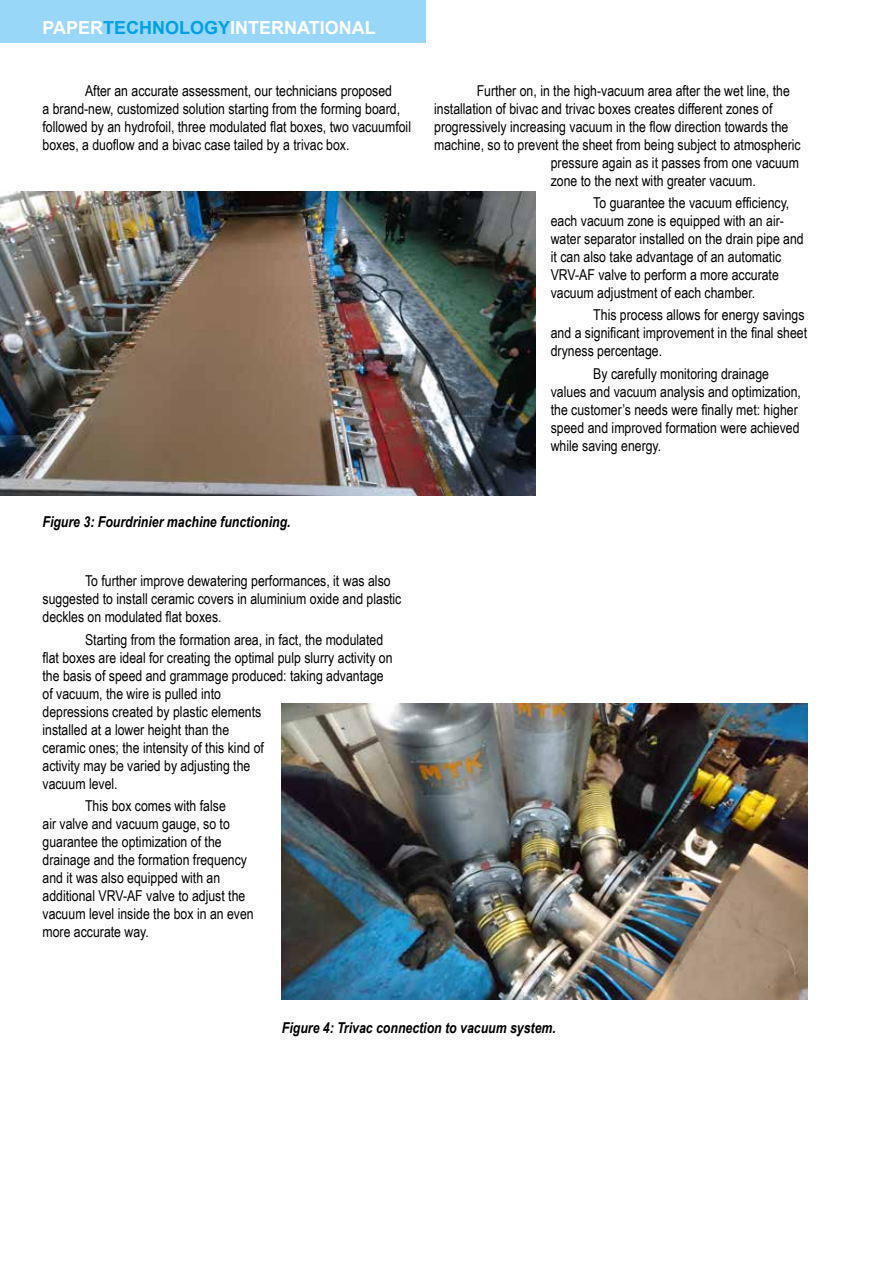
<style>
.page{position:relative;width:893px;height:1263px;background:#fff}
.page>*{position:absolute;margin:0;border:0;box-sizing:border-box;transform-origin:0 0}
.t1{font:700 18px "Arial";color:#fff}
.t2{font:15px/18px "Arial Narrow";color:#000}
.t3{font:italic 700 15px "Arial Narrow";color:#000}
.s1{color:#00a0e4}
</style>
<div class="page">
<div style="left:0;top:0;width:425px;height:43px;background:#98d7f7"></div>
<img style="left:0;top:192px;width:536px;height:303px">
<img style="left:282px;top:704px;width:526px;height:295px">
<p class="t1" style="left:43px;top:15px;width:335px">PAPER<span class="s1">TECHNOLOGY</span>INTERNATIONAL</p>
<p class="t2" style="left:43px;top:81px;width:370px;text-indent:43px">After an accurate assessment, our technicians proposed<br>a brand-new, customized solution starting from the forming board, followed by an hydrofoil, three modulated flat boxes, two vacuumfoil boxes, a duoflow and a bivac case tailed by a trivac box.</p>
<p class="t2" style="left:477px;top:81px;width:315px">Further on, in the high-vacuum area after the wet line, the</p>
<p class="t2" style="left:434px;top:99px;width:340px">installation of bivac and trivac boxes creates different zones of</p>
<p class="t2" style="left:434px;top:117px;width:356px">progressively increasing vacuum in the flow direction towards the</p>
<p class="t2" style="left:434px;top:135px;width:368px">machine, so to prevent the sheet from being subject to atmospheric</p>
<p class="t2" style="left:551px;top:153px;width:250px">pressure again as it passes from one vacuum</p>
<p class="t2" style="left:551px;top:171px;width:207px">zone to the next with greater vacuum.</p>
<p class="t2" style="left:551px;top:193px;width:254px;text-indent:43px">To guarantee the vacuum efficiency, each vacuum zone is equipped with an air&shy;water separator installed on the drain pipe and it can also take advantage of an automatic VRV-AF valve to perform a more accurate vacuum adjustment of each chamber.</p>
<p class="t2" style="left:551px;top:306px;width:258px;text-indent:43px">This process allows for energy savings and a significant improvement in the final sheet dryness percentage.</p>
<p class="t2" style="left:551px;top:364px;width:252px;text-indent:43px">By carefully monitoring drainage values and vacuum analysis and optimization, the customer’s needs were finally met: higher speed and improved formation were achieved while saving energy.</p>
<p class="t3" style="left:43px;top:510px;width:250px">Figure 3: Fourdrinier machine functioning.</p>
<p class="t2" style="left:43px;top:571px;width:360px;text-indent:43px">To further improve dewatering performances, it was also suggested to install ceramic covers in aluminium oxide and plastic deckles on modulated flat boxes.</p>
<p class="t2" style="left:43px;top:630px;width:352px;text-indent:43px">Starting from the formation area, in fact, the modulated flat boxes are ideal for creating the optimal pulp slurry activity on the basis of speed and grammage produced: taking advantage of vacuum, the wire is pulled into<br>depressions created by plastic elements<br>installed at a lower height than the<br>ceramic ones; the intensity of this kind of<br>activity may be varied by adjusting the<br>vacuum level.</p>
<p class="t2" style="left:43px;top:796px;width:213px;text-indent:43px">This box comes with false<br>air valve and vacuum gauge, so to guarantee the optimization of the drainage and the formation frequency and it was also equipped with an additional VRV-AF valve to adjust the vacuum level inside the box in an even more accurate way.</p>
<p class="t3" style="left:282px;top:1016px;width:275px">Figure 4: Trivac connection to vacuum system.</p>
</div>
